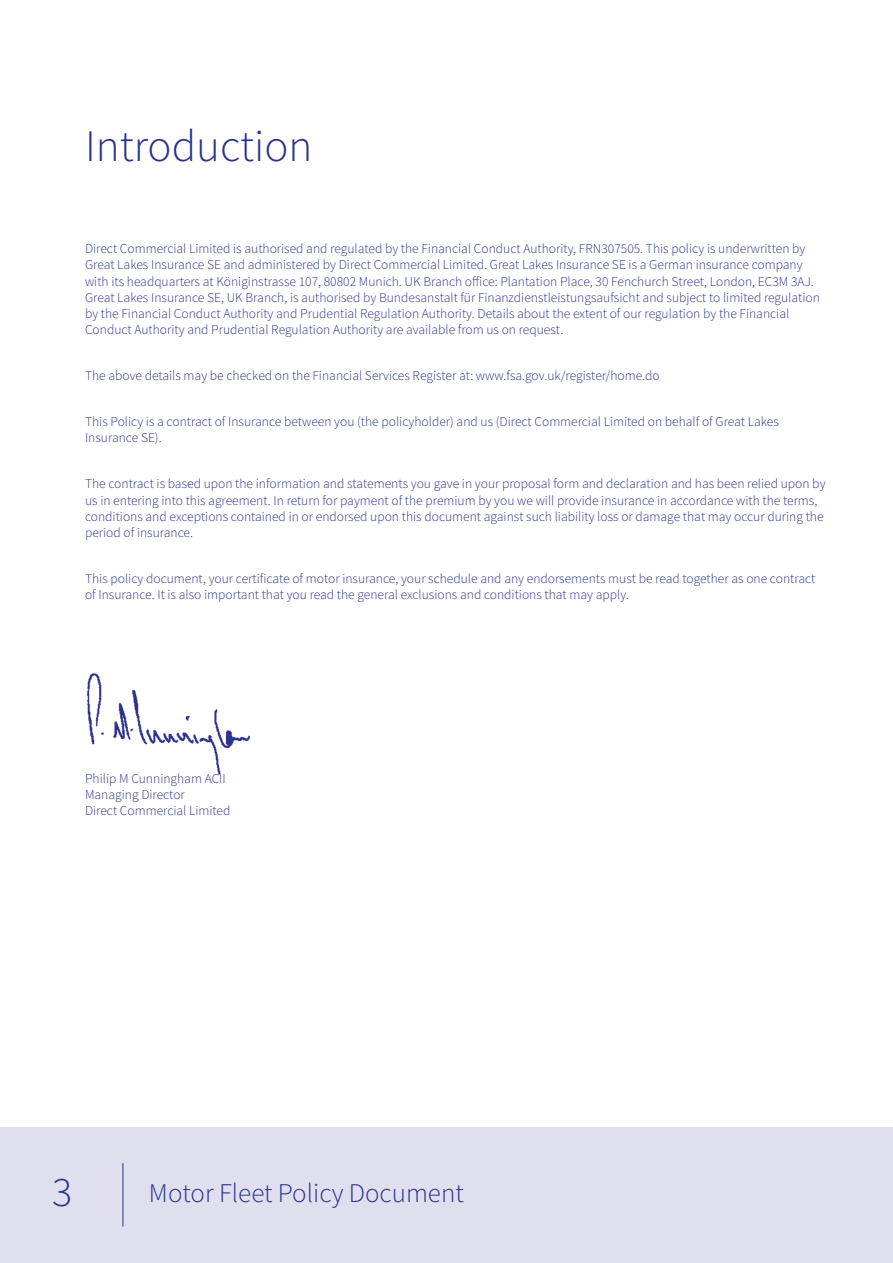
<style>
.page{position:relative;width:893px;height:1263px;background:#fff}
.page>*{position:absolute;margin:0;border:0;box-sizing:border-box;transform-origin:0 0}
.t1{font:300 45px "Source Sans Pro";color:#2a328e}
.t2{font:300 42px "Source Sans Pro";color:#2a328e}
.t3{font:300 27px "Source Sans Pro";color:#2a328e}
.t4{font:300 13.5px/16.2px "Source Sans Pro";color:#2a328e}
</style>
<div class="page">
<div style="left:0;top:1127px;width:893px;height:136px;background:#dfdfee"></div>
<hr style="left:123px;top:1163px;width:1px;height:63px;background:#2a328e">
<img style="left:87px;top:673px;width:164px;height:102px">
<h1 class="t1" style="left:85px;top:119px;width:229px">Introduction</h1>
<p class="t4" style="left:85px;top:241px;width:736px">Direct Commercial Limited is authorised and regulated by the Financial Conduct Authority, FRN307505. This policy is underwritten by Great Lakes Insurance SE and administered by Direct Commercial Limited. Great Lakes Insurance SE is a German insurance company with its headquarters at Königinstrasse 107, 80802 Munich. UK Branch office: Plantation Place, 30 Fenchurch Street, London, EC3M 3AJ.<br>Great Lakes Insurance SE, UK Branch, is authorised by Bundesanstalt für Finanzdienstleistungsaufsicht and subject to limited regulation by the Financial Conduct Authority and Prudential Regulation Authority. Details about the extent of our regulation by the Financial Conduct Authority and Prudential Regulation Authority are available from us on request.</p>
<p class="t4" style="left:85px;top:368px;width:576px">The above details may be checked on the Financial Services Register at: www.fsa.gov.uk/register/home.do</p>
<p class="t4" style="left:85px;top:414px;width:695px">This Policy is a contract of Insurance between you (the policyholder) and us (Direct Commercial Limited on behalf of Great Lakes<br>Insurance SE).</p>
<p class="t4" style="left:85px;top:476px;width:742px">The contract is based upon the information and statements you gave in your proposal form and declaration and has been relied upon by us in entering into this agreement. In return for payment of the premium by you we will provide insurance in accordance with the terms, conditions and exceptions contained in or endorsed upon this document against such liability loss or damage that may occur during the period of insurance.</p>
<p class="t4" style="left:85px;top:570px;width:732px">This policy document, your certificate of motor insurance, your schedule and any endorsements must be read together as one contract of Insurance. It is also important that you read the general exclusions and conditions that may apply.</p>
<p class="t4" style="left:85px;top:770px;width:147px">Philip M Cunningham ACII<br>Managing Director<br>Direct Commercial Limited</p>
<h2 class="t2" style="left:52px;top:1167px;width:22px">3</h2>
<h3 class="t3" style="left:149px;top:1177px;width:316px">Motor Fleet Policy Document</h3>
</div>
